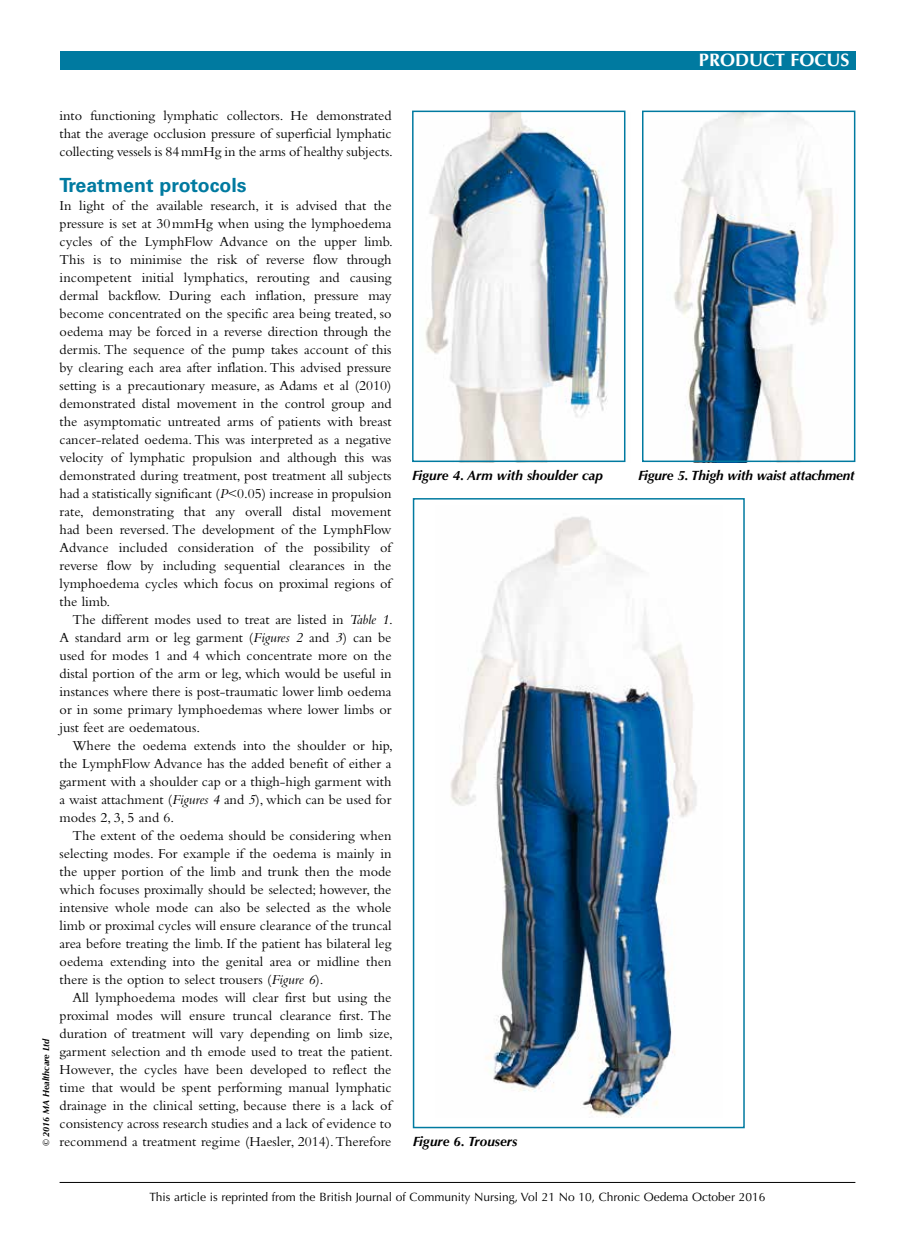
<style>
.page{position:relative;width:915px;height:1242px;background:#fff}
.page>*{position:absolute;margin:0;border:0;box-sizing:border-box;transform-origin:0 0}
.t1{font:700 19.5px "Univers LT Std";color:#007aa0}
.t2{font:700 18px "Optima LT Std";color:#fff}
.t3{font:14.25px/18px "Bembo Std";color:#000;text-align:justify}
.t4{font:italic 700 13.5px "Optima LT Std";letter-spacing:-.01em;color:#000}
.t5{font:12px "Optima LT Std";color:#000}
.t6{font:italic 700 9px "Optima LT Std";color:#000}
.s1{font-style:italic}
</style>
<div class="page">
<img style="left:674px;top:114px;width:160px;height:345px">
<img style="left:425px;top:112px;width:201px;height:350px">
<div style="left:412px;top:111px;width:213px;height:351px;border:2px solid #007aa0"></div>
<div style="left:641px;top:111px;width:214px;height:351px;border:2px solid #007aa0"></div>
<img style="left:450px;top:516px;width:247px;height:601px">
<div style="left:412px;top:498px;width:332px;height:630px;border:2px solid #007aa0"></div>
<hr style="left:60px;top:1182px;width:795px;height:1px;background:#000">
<div style="left:60px;top:51px;width:795px;height:18px;background:#007aa0"></div>
<p class="t2" style="left:698px;top:49px;width:152px">PRODUCT FOCUS</p>
<p class="t6" style="left:41px;top:1146px;width:110px;rotate:-90deg">© 2016 MA Healthcare Ltd</p>
<p class="t3" style="left:60px;top:106px;width:335px">into functioning lymphatic collectors. He demonstrated that the average occlusion pressure of superficial lymphatic collecting vessels is 84mmHg in the arms of healthy subjects.</p>
<h1 class="t1" style="left:60px;top:174px;width:188px">Treatment protocols</h1>
<p class="t3" style="left:60px;top:196px;width:335px">In light of the available research, it is advised that the pressure is set at 30mmHg when using the lymphoedema cycles of the LymphFlow Advance on the upper limb.<br>This is to minimise the risk of reverse flow through incompetent initial lymphatics, rerouting and causing dermal backflow. During each inflation, pressure may become concentrated on the specific area being treated, so oedema may be forced in a reverse direction through the dermis. The sequence of the pump takes account of this by clearing each area after inflation. This advised pressure setting is a precautionary measure, as Adams et al (2010) demonstrated distal movement in the control group and the asymptomatic untreated arms of patients with breast cancer-related oedema. This was interpreted as a negative velocity of lymphatic propulsion and although this was demonstrated during treatment, post treatment all subjects had a statistically significant (<span class="s1">P</span>&lt;0.05) increase in propulsion rate, demonstrating that any overall distal movement had been reversed. The development of the LymphFlow Advance included consideration of the possibility of reverse flow by including sequential clearances in the lymphoedema cycles which focus on proximal regions of the limb.</p>
<p class="t3" style="left:60px;top:610px;width:335px;text-indent:13px">The different modes used to treat are listed in <span class="s1">Table 1</span>.<br>A standard arm or leg garment (<span class="s1">Figures 2</span> and <span class="s1">3</span>) can be used for modes 1 and 4 which concentrate more on the distal portion of the arm or leg, which would be useful in instances where there is post-traumatic lower limb oedema or in some primary lymphoedemas where lower limbs or just feet are oedematous.</p>
<p class="t3" style="left:60px;top:736px;width:335px;text-indent:13px">Where the oedema extends into the shoulder or hip, the LymphFlow Advance has the added benefit of either a garment with a shoulder cap or a thigh-high garment with a waist attachment (<span class="s1">Figures 4</span> and <span class="s1">5</span>), which can be used for modes 2, 3, 5 and 6.</p>
<p class="t3" style="left:60px;top:826px;width:333px;text-indent:13px">The extent of the oedema should be considering when selecting modes. For example if the oedema is mainly in the upper portion of the limb and trunk then the mode which focuses proximally should be selected; however, the intensive whole mode can also be selected as the whole limb or proximal cycles will ensure clearance of the truncal area before treating the limb. If the patient has bilateral leg oedema extending into the genital area or midline then there is the option to select trousers (<span class="s1">Figure 6</span>).</p>
<p class="t3" style="left:60px;top:988px;width:335px;text-indent:13px">All lymphoedema modes will clear first but using the proximal modes will ensure truncal clearance first. The duration of treatment will vary depending on limb size, garment selection and th emode used to treat the patient.<br>However, the cycles have been developed to reflect the time that would be spent performing manual lymphatic drainage in the clinical setting, because there is a lack of consistency across research studies and a lack of evidence to recommend a treatment regime (Haesler, 2014). Therefore</p>
<p class="t4" style="left:412px;top:467px;width:192px">Figure 4. Arm with shoulder cap</p>
<p class="t4" style="left:637px;top:467px;width:218px">Figure 5. Thigh with waist attachment</p>
<p class="t4" style="left:412px;top:1133px;width:106px">Figure 6. Trousers</p>
<p class="t5" style="left:150px;top:1190px;width:617px">This article is reprinted from the British Journal of Community Nursing, Vol 21 No 10, Chronic Oedema October 2016</p>
</div>
